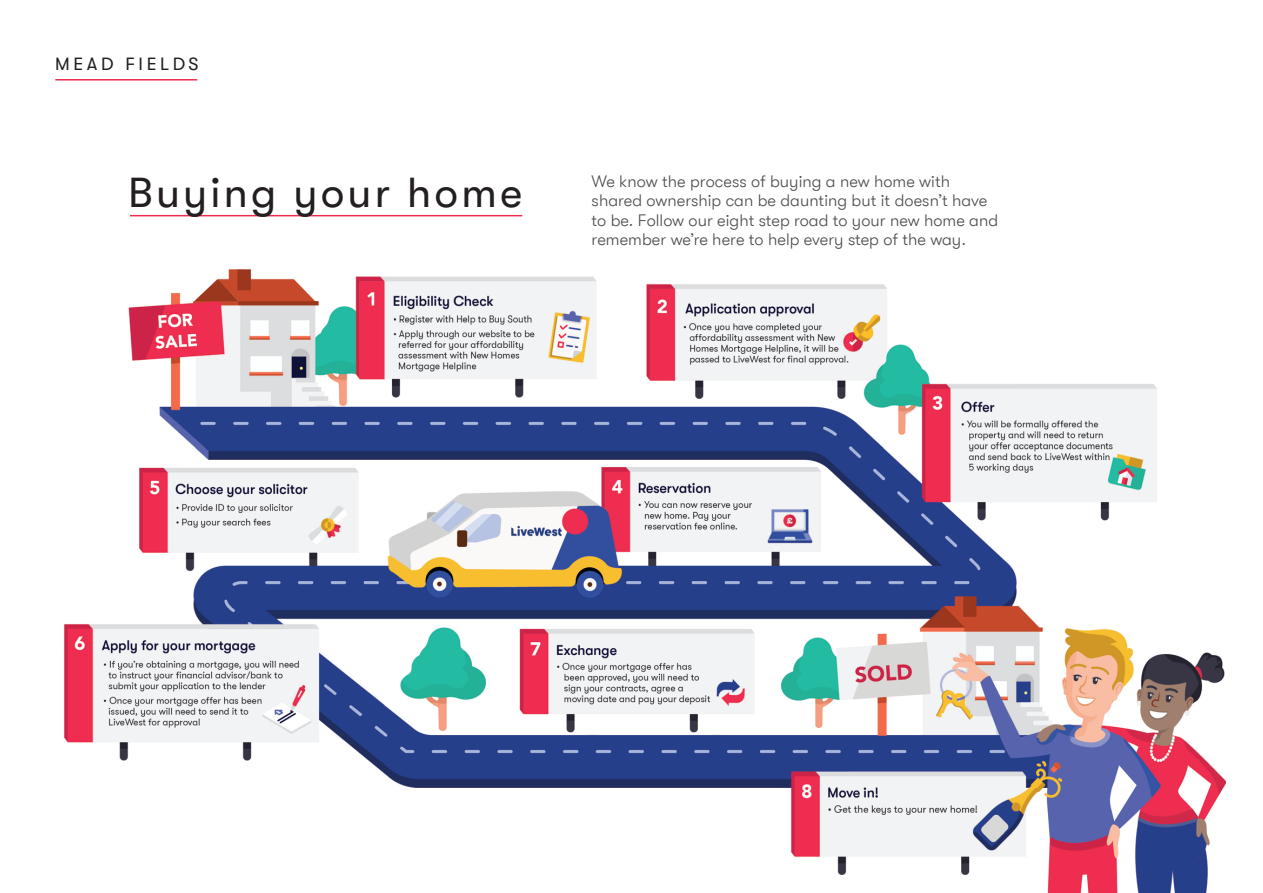
<style>
.page{position:relative;width:1263px;height:893px;background:#fff}
.page>*{position:absolute;margin:0;border:0;box-sizing:border-box;transform-origin:0 0}
.heading{font:42.6px "GT Walsheim";letter-spacing:.075em;color:#231f20}
.t1{font:18px "GT Walsheim";letter-spacing:.2em;color:#231f20}
.body_copy{font:300 16.5px/19.5px "GT Walsheim";letter-spacing:.005em;color:#4b4c4d}
</style>
<div class="page">
<hr style="left:130px;top:215px;width:392px;height:1px;background:#ee2d50">
<img style="left:64px;top:269px;width:1162px;height:624px">
<hr style="left:55px;top:79px;width:142px;height:2px;background:#ee2d50">
<p class="t1" style="left:55px;top:54px;width:145px">MEAD FIELDS</p>
<p class="heading" style="left:128px;top:169px;width:396px">Buying your home</p>
<p class="body_copy" style="left:592px;top:172px;width:408px">We know the process of buying a new home with shared ownership can be daunting but it doesn’t have to be. Follow our eight step road to your new home and remember we’re here to help every step of the way.</p>
</div>
